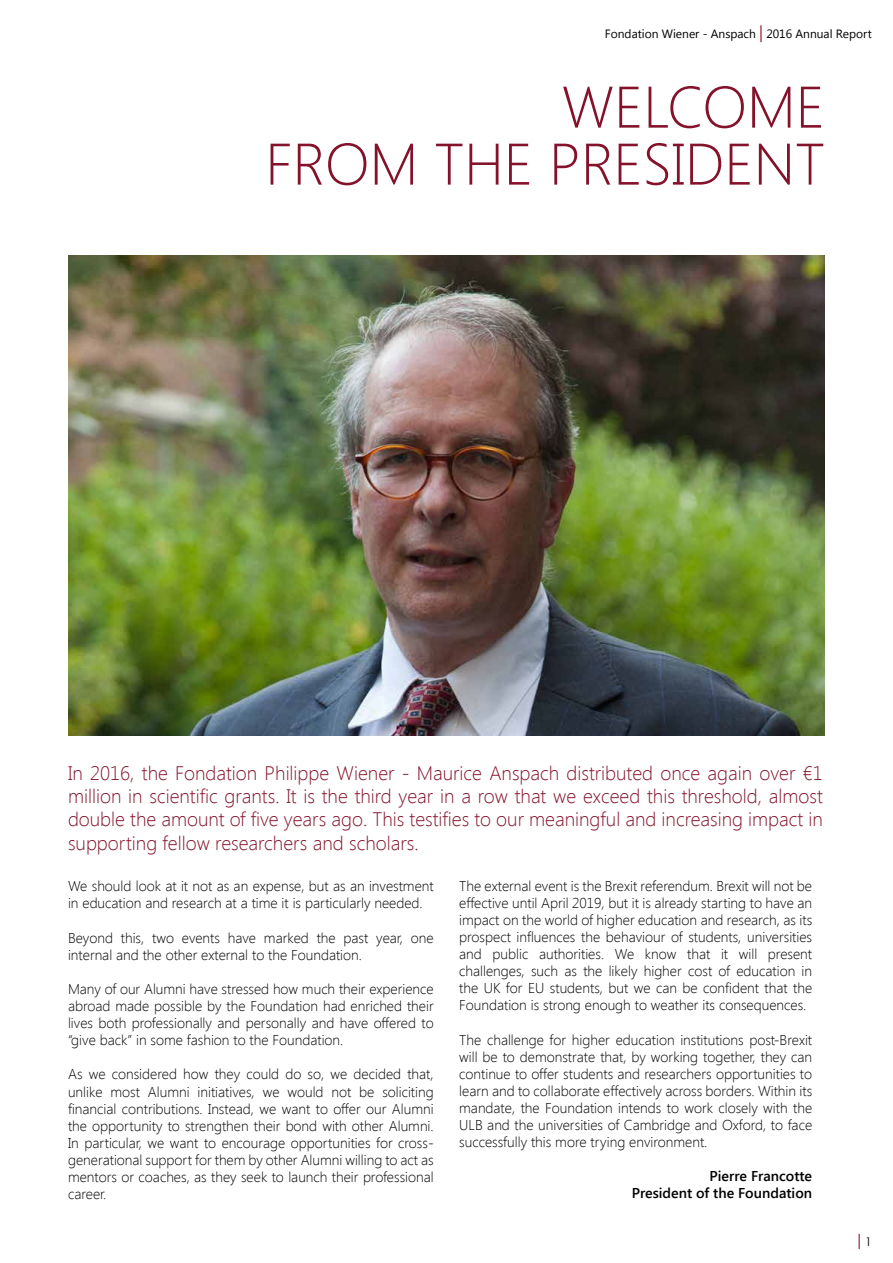
<style>
.page{position:relative;width:893px;height:1263px;background:#fff}
.page>*{position:absolute;margin:0;border:0;box-sizing:border-box;transform-origin:0 0}
.t1{font:300 58.5px/57px "Segoe UI";color:#84122a;text-align:right}
.t2{font:300 19.5px/23.4px "Segoe UI";color:#84122a;text-align:justify}
.t3{font:16.5px "Century Gothic";color:#981b34}
.t4{font:300 14.25px/17.1px "Segoe UI";color:#000;text-align:justify}
.t5{font:600 14.25px/17.1px "Segoe UI";color:#000;text-align:right}
.t6{font:12px "Segoe UI";color:#000}
.s1{font-size:16.5px;color:#981b34}
.s2{font-size:12px;color:#000}
</style>
<div class="page">
<img style="left:68px;top:255px;width:757px;height:481px">
<p class="t6" style="left:605px;top:25px;width:268px">Fondation Wiener - Anspach <span class="s1">|</span> 2016 Annual Report</p>
<h1 class="t1" style="left:265px;top:76px;width:561px">WELCOME<br>FROM THE PRESIDENT</h1>
<p class="t2" style="left:68px;top:760px;width:756px">In 2016, the Fondation Philippe Wiener - Maurice Anspach distributed once again over €1 million in scientific grants. It is the third year in a row that we exceed this threshold, almost double the amount of five years ago. This testifies to our meaningful and increasing impact in supporting fellow researchers and scholars.</p>
<p class="t4" style="left:68px;top:877px;width:367px">We should look at it not as an expense, but as an investment in education and research at a time it is particularly needed.</p>
<p class="t4" style="left:68px;top:928px;width:367px">Beyond this, two events have marked the past year, one internal and the other external to the Foundation.</p>
<p class="t4" style="left:68px;top:980px;width:367px">Many of our Alumni have stressed how much their experience abroad made possible by the Foundation had enriched their lives both professionally and personally and have offered to “give back” in some fashion to the Foundation.</p>
<p class="t4" style="left:68px;top:1065px;width:367px">As we considered how they could do so, we decided that, unlike most Alumni initiatives, we would not be soliciting financial contributions. Instead, we want to offer our Alumni the opportunity to strengthen their bond with other Alumni.<br>In particular, we want to encourage opportunities for cross&shy;generational support for them by other Alumni willing to act as mentors or coaches, as they seek to launch their professional career.</p>
<p class="t4" style="left:459px;top:876px;width:354px">The external event is the Brexit referendum. Brexit will not be effective until April 2019, but it is already starting to have an impact on the world of higher education and research, as its prospect influences the behaviour of students, universities and public authorities. We know that it will present challenges, such as the likely higher cost of education in the UK for EU students, but we can be confident that the Foundation is strong enough to weather its consequences.</p>
<p class="t4" style="left:459px;top:1030px;width:354px">The challenge for higher education institutions post-Brexit will be to demonstrate that, by working together, they can continue to offer students and researchers opportunities to learn and to collaborate effectively across borders. Within its mandate, the Foundation intends to work closely with the ULB and the universities of Cambridge and Oxford, to face successfully this more trying environment.</p>
<p class="t5" style="left:632px;top:1167px;width:182px">Pierre Francotte<br>President of the Foundation</p>
<p class="t3" style="left:854px;top:1228px;width:19px">|<span class="s2">1</span></p>
</div>
